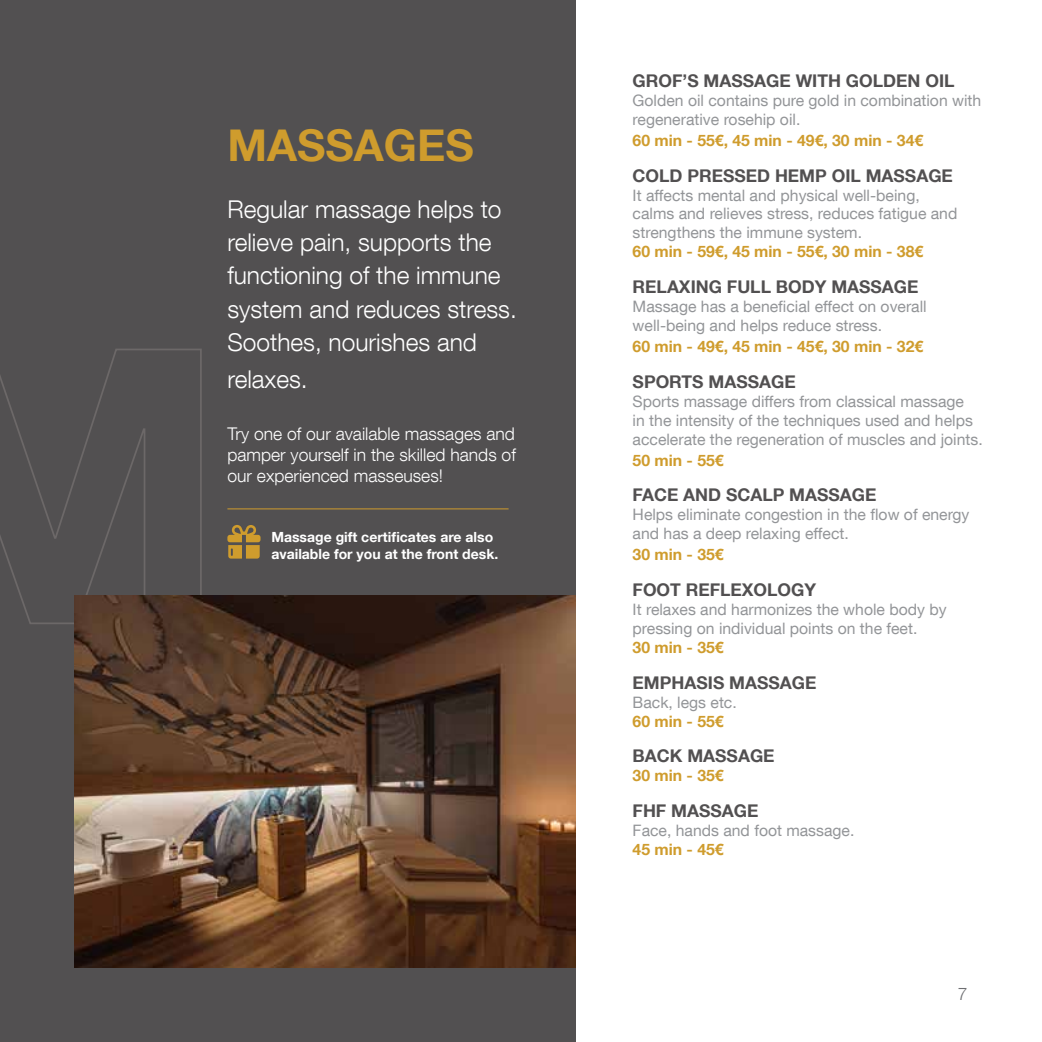
<style>
.page{position:relative;width:1042px;height:1042px;background:#fff}
.page>*{position:absolute;margin:0;border:0;box-sizing:border-box;transform-origin:0 0}
.t1{font:700 43.75px "Helvetica Neue LT Com";color:#cf9c2d}
.t2{font:300 24.5px/33.2px "Helvetica Neue LT Com";color:#fff}
.t3{font:700 17.5px "Helvetica Neue LT Com";color:#525051}
.t4{font:300 17.5px/21px "Helvetica Neue LT Com";color:#fff;text-align:justify}
.t5{font:300 17.5px "Helvetica Neue LT Com";color:#6d6e71}
.t6{font:15.75px/18.9px "Helvetica Neue LT Com";color:#939598}
.t7{font:700 15.75px "Helvetica Neue LT Com";color:#cf9c2d}
.t8{font:700 14px/16.8px "Helvetica Neue LT Com";color:#fff}
</style>
<div class="page">
<div style="left:0;top:0;width:575px;height:1042px;background:#525051"></div>
<img style="left:74px;top:595px;width:501px;height:372px">
<hr style="left:227px;top:508px;width:281px;height:1px;background:#cf9c2d">
<svg style="left:227px;top:525px;width:33px;height:33px"></svg>
<h1 class="t1" style="left:227px;top:117px;width:248px">MASSAGES</h1>
<h2 class="t2" style="left:227px;top:192px;width:291px">Regular massage helps to relieve pain, supports the functioning of the immune system and reduces stress.<br>Soothes, nourishes and</h2>
<h2 class="t2" style="left:227px;top:362px;width:82px">relaxes.</h2>
<p class="t4" style="left:227px;top:422px;width:290px">Try one of our available massages and pamper yourself in the skilled hands of our experienced masseuses!</p>
<p class="t8" style="left:271px;top:528px;width:228px">Massage gift certificates are also available for you at the front desk.</p>
<p class="t3" style="left:632px;top:70px;width:323px">GROF’S MASSAGE WITH GOLDEN OIL</p>
<p class="t6" style="left:632px;top:90px;width:350px">Golden oil contains pure gold in combination with regenerative rosehip oil.</p>
<p class="t7" style="left:632px;top:130px;width:292px">60 min - 55€, 45 min - 49€, 30 min - 34€</p>
<p class="t3" style="left:632px;top:164px;width:322px">COLD PRESSED HEMP OIL MASSAGE</p>
<p class="t6" style="left:632px;top:185px;width:326px">It affects mental and physical well-being, calms and relieves stress, reduces fatigue and strengthens the immune system.</p>
<p class="t7" style="left:632px;top:242px;width:292px">60 min - 59€, 45 min - 55€, 30 min - 38€</p>
<p class="t3" style="left:632px;top:276px;width:287px">RELAXING FULL BODY MASSAGE</p>
<p class="t6" style="left:632px;top:297px;width:296px">Massage has a beneficial effect on overall well-being and helps reduce stress.</p>
<p class="t7" style="left:632px;top:336px;width:292px">60 min - 49€, 45 min - 45€, 30 min - 32€</p>
<p class="t3" style="left:632px;top:370px;width:165px">SPORTS MASSAGE</p>
<p class="t6" style="left:632px;top:391px;width:352px">Sports massage differs from classical massage<br>in the intensity of the techniques used and helps accelerate the regeneration of muscles and joints.</p>
<p class="t7" style="left:632px;top:450px;width:93px">50 min - 55€</p>
<p class="t3" style="left:632px;top:484px;width:245px">FACE AND SCALP MASSAGE</p>
<p class="t6" style="left:632px;top:505px;width:338px">Helps eliminate congestion in the flow of energy and has a deep relaxing effect.</p>
<p class="t7" style="left:632px;top:545px;width:93px">30 min - 35€</p>
<p class="t3" style="left:632px;top:579px;width:185px">FOOT REFLEXOLOGY</p>
<p class="t6" style="left:632px;top:599px;width:315px">It relaxes and harmonizes the whole body by pressing on individual points on the feet.</p>
<p class="t7" style="left:632px;top:637px;width:93px">30 min - 35€</p>
<p class="t3" style="left:632px;top:671px;width:185px">EMPHASIS MASSAGE</p>
<p class="t6" style="left:632px;top:692px;width:106px">Back, legs etc.</p>
<p class="t7" style="left:632px;top:711px;width:93px">60 min - 55€</p>
<p class="t3" style="left:632px;top:745px;width:143px">BACK MASSAGE</p>
<p class="t7" style="left:632px;top:766px;width:93px">30 min - 35€</p>
<p class="t3" style="left:632px;top:800px;width:127px">FHF MASSAGE</p>
<p class="t6" style="left:632px;top:821px;width:223px">Face, hands and foot massage.</p>
<p class="t7" style="left:632px;top:839px;width:93px">45 min - 45€</p>
<p class="t5" style="left:958px;top:983px;width:11px">7</p>
</div>
